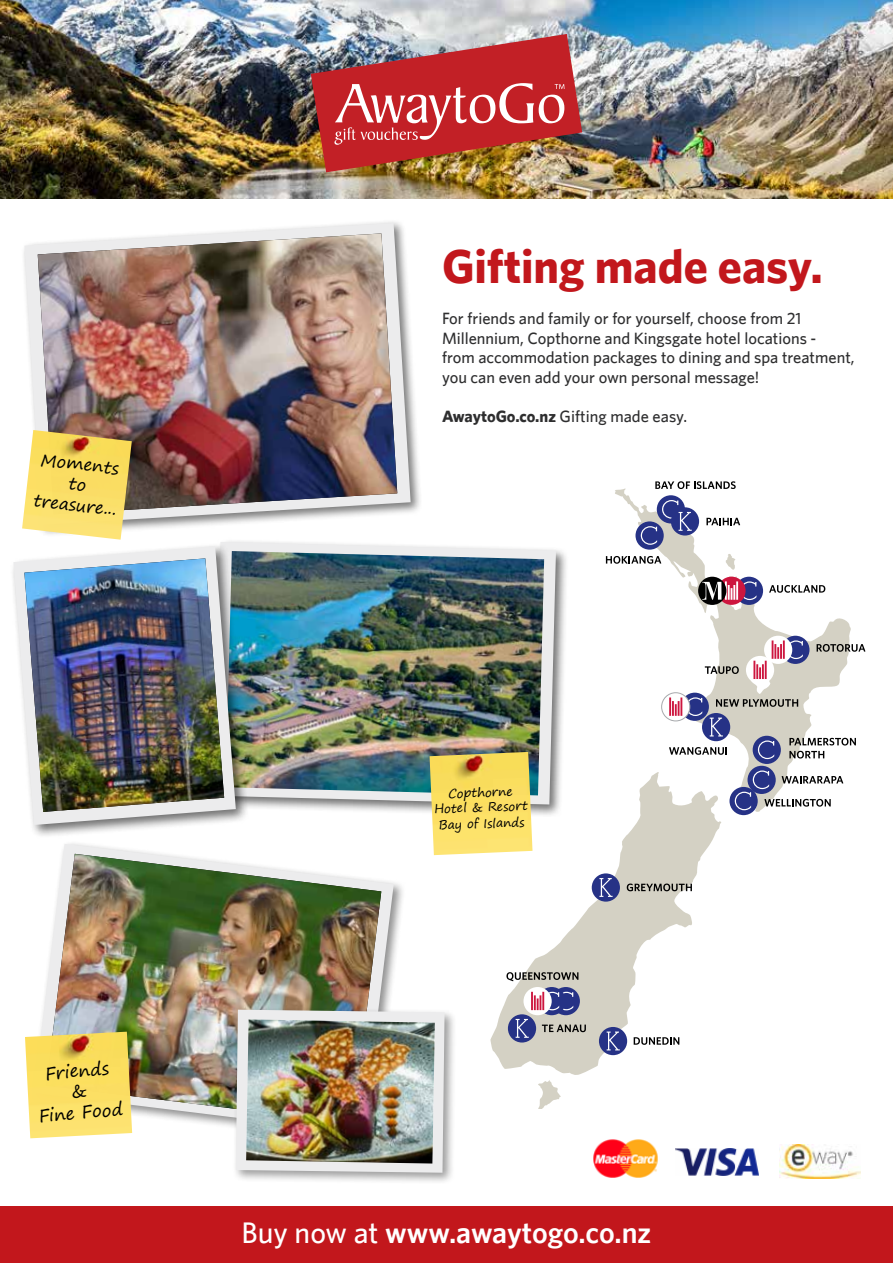
<style>
.page{position:relative;width:893px;height:1263px;background:#fff}
.page>*{position:absolute;margin:0;border:0;box-sizing:border-box;transform-origin:0 0}
.t1{font:700 47.85px "Whitney HTF";color:#c2171c}
.t2{font:600 29.85px "Whitney HTF";letter-spacing:-.005em;color:#fff}
.t3{font:17.4px/21px "Segoe Print";color:#000;text-align:center}
.t4{font:16.95px/20.4px "Segoe Print";color:#000;text-align:center}
.t5{font:500 16.35px/19.6px "Whitney HTF";color:#2e2e2f}
.t6{font:12.3px/14.7px "Segoe Print";color:#000;text-align:center}
.s1{font-weight:700}
.s2{font-weight:500}
</style>
<div class="page">
<svg style="left:538px;top:1080px;width:23px;height:28px"></svg>
<svg style="left:615px;top:488px;width:236px;height:324px"></svg>
<svg style="left:490px;top:772px;width:231px;height:303px"></svg>
<svg style="left:726px;top:553px;width:10px;height:17px"></svg>
<div style="left:657px;top:495px;width:28px;height:28px;background:#263286;border-radius:50%"></div>
<div style="left:671px;top:507px;width:28px;height:28px;background:#263286;border-radius:50%"></div>
<svg style="left:635px;top:521px;width:29px;height:29px"></svg>
<svg style="left:641px;top:500px;width:51px;height:45px"></svg>
<div style="left:781px;top:636px;width:28px;height:28px;background:#263286;border-radius:50%"></div>
<div style="left:764px;top:636px;width:28px;height:28px;background:#fff;border-radius:50%"></div>
<div style="left:746px;top:656px;width:28px;height:28px;background:#fff;border-radius:50%"></div>
<svg style="left:753px;top:640px;width:50px;height:39px"></svg>
<div style="left:735px;top:577px;width:28px;height:28px;background:#263286;border-radius:50%"></div>
<div style="left:681px;top:693px;width:28px;height:28px;background:#263286;border-radius:50%"></div>
<div style="left:702px;top:713px;width:28px;height:28px;background:#263286;border-radius:50%"></div>
<svg style="left:710px;top:718px;width:13px;height:18px"></svg>
<svg style="left:729px;top:787px;width:29px;height:28px"></svg>
<div style="left:747px;top:766px;width:29px;height:28px;background:#263286;border-radius:50%"></div>
<div style="left:753px;top:736px;width:28px;height:28px;background:#263286;border-radius:50%"></div>
<svg style="left:758px;top:740px;width:16px;height:19px"></svg>
<div style="left:592px;top:873px;width:28px;height:29px;background:#263286;border-radius:50%"></div>
<svg style="left:599px;top:878px;width:14px;height:19px"></svg>
<div style="left:508px;top:1014px;width:28px;height:28px;background:#263286;border-radius:50%"></div>
<svg style="left:516px;top:1019px;width:13px;height:19px"></svg>
<div style="left:599px;top:1027px;width:28px;height:28px;background:#263286;border-radius:50%"></div>
<svg style="left:607px;top:1031px;width:13px;height:19px"></svg>
<div style="left:552px;top:987px;width:28px;height:28px;background:#263286;border-radius:50%"></div>
<div style="left:538px;top:987px;width:28px;height:28px;background:#263286;border-radius:50%"></div>
<div style="left:523px;top:987px;width:29px;height:28px;background:#fff;border-radius:50%"></div>
<svg style="left:531px;top:992px;width:42px;height:18px"></svg>
<svg style="left:655px;top:481px;width:81px;height:8px"></svg>
<svg style="left:706px;top:518px;width:34px;height:7px"></svg>
<svg style="left:606px;top:556px;width:55px;height:8px"></svg>
<svg style="left:769px;top:585px;width:56px;height:8px"></svg>
<svg style="left:817px;top:644px;width:48px;height:8px"></svg>
<svg style="left:705px;top:666px;width:34px;height:8px"></svg>
<svg style="left:716px;top:699px;width:82px;height:8px"></svg>
<svg style="left:669px;top:747px;width:58px;height:8px"></svg>
<svg style="left:789px;top:738px;width:67px;height:7px"></svg>
<svg style="left:789px;top:751px;width:35px;height:7px"></svg>
<svg style="left:735px;top:770px;width:108px;height:40px"></svg>
<svg style="left:627px;top:883px;width:65px;height:8px"></svg>
<svg style="left:506px;top:972px;width:72px;height:9px"></svg>
<svg style="left:542px;top:1024px;width:44px;height:8px"></svg>
<svg style="left:634px;top:1037px;width:45px;height:8px"></svg>
<div style="left:717px;top:577px;width:29px;height:28px;background:#cd163f;border-radius:50%"></div>
<div style="left:698px;top:577px;width:28px;height:28px;background:#000;border-radius:50%"></div>
<svg style="left:702px;top:581px;width:54px;height:19px"></svg>
<div style="left:662px;top:693px;width:28px;height:28px;background:#fff;border-radius:50%"></div>
<div style="left:661px;top:692px;width:29px;height:29px;border:1px solid #a7a9ac;border-radius:50%"></div>
<svg style="left:669px;top:697px;width:33px;height:19px"></svg>
<img style="left:0;top:0;width:893px;height:199px">
<div style="left:0;top:1207px;width:893px;height:56px;background:#c2171c"></div>
<img style="left:311px;top:34px;width:271px;height:138px">
<div style="left:21px;top:219px;width:402px;height:318px;background:#000;opacity:.52"></div>
<svg style="left:24px;top:223px;width:387px;height:302px"></svg>
<img style="left:38px;top:233px;width:359px;height:281px">
<img style="left:22px;top:430px;width:110px;height:110px">
<div style="left:210px;top:538px;width:359px;height:279px;background:#000;opacity:.56"></div>
<svg style="left:249px;top:542px;width:307px;height:262px;fill:#ececed"></svg>
<img style="left:249px;top:551px;width:295px;height:244px">
<div style="left:9px;top:542px;width:240px;height:296px;background:#000;opacity:.57"></div>
<svg style="left:13px;top:546px;width:223px;height:279px"></svg>
<img style="left:24px;top:558px;width:200px;height:254px">
<img style="left:430px;top:752px;width:102px;height:103px">
<div style="left:31px;top:840px;width:375px;height:305px;background:#000;opacity:.44"></div>
<svg style="left:34px;top:844px;width:360px;height:289px"></svg>
<img style="left:46px;top:854px;width:335px;height:269px">
<div style="left:232px;top:1006px;width:225px;height:179px;background:#000;opacity:.39"></div>
<svg style="left:236px;top:1010px;width:209px;height:163px;background:#e3e3e3"></svg>
<img style="left:246px;top:1019px;width:189px;height:144px">
<img style="left:25px;top:1032px;width:107px;height:106px">
<img style="left:593px;top:1139px;width:65px;height:39px">
<img style="left:676px;top:1148px;width:82px;height:27px">
<img style="left:780px;top:1145px;width:81px;height:34px">
<p class="t4" style="left:40px;top:448px;width:85px;rotate:7deg">Moments to treasure...</p>
<p class="t3" style="left:34px;top:1063px;width:86px;rotate:-5deg">Friends<br>&amp;<br>Fine Food</p>
<h1 class="t1" style="left:442px;top:237px;width:382px">Gifting made easy.</h1>
<p class="t5" style="left:442px;top:308px;width:414px">For friends and family or for yourself, choose from 21<br>Millennium, Copthorne and Kingsgate hotel locations -<br>from accommodation packages to dining and spa treatment, you can even add your own personal message!</p>
<p class="t5" style="left:442px;top:406px;width:247px"><span class="s1">AwaytoGo.co.nz</span> Gifting made easy.</p>
<p class="t6" style="left:433px;top:786px;width:95px;rotate:-2deg">Copthorne<br>Hotel &amp; Resort</p>
<p class="t6" style="left:438px;top:817px;width:88px;rotate:-2deg">Bay of Islands</p>
<h2 class="t2" style="left:242px;top:1214px;width:411px"><span class="s2">Buy now at</span> www.awaytogo.co.nz</h2>
</div>
